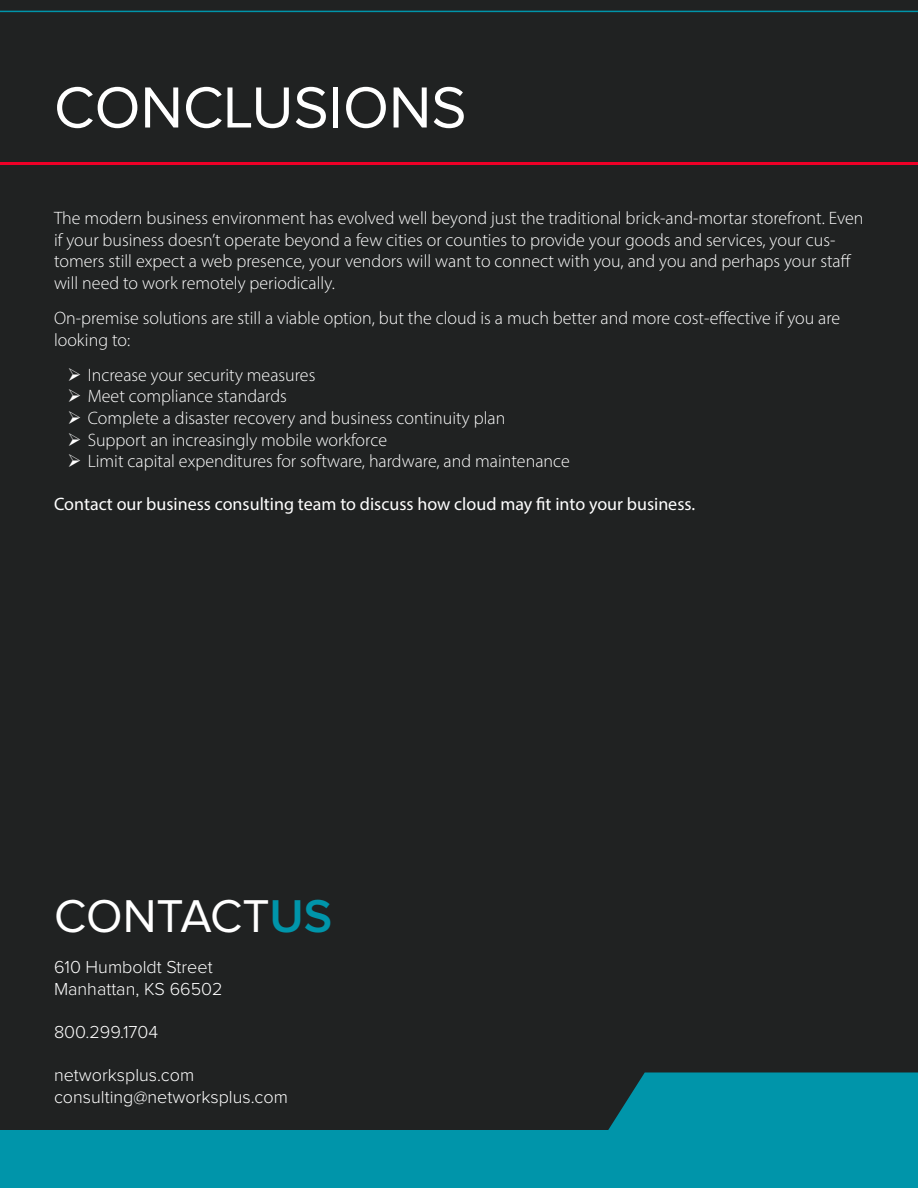
<style>
.page{position:relative;width:918px;height:1188px;background:#202222}
.page>*{position:absolute;margin:0;border:0;box-sizing:border-box;transform-origin:0 0}
.t1{font:60px "Proxima Nova";color:#fff}
.t2{font:47.7px "Proxima Nova";color:#fff}
.t3{font:300 18px/21.6px "Myriad Pro";color:#fff}
.t4{font:300 18px/21.6px "Proxima Nova";color:#fff}
.t5{font:18px "Myriad Pro";color:#fff}
.s1{font-weight:600;color:#0095aa}
</style>
<div class="page">
<svg style="left:608px;top:1072px;width:310px;height:58px"></svg>
<div style="left:0;top:1130px;width:918px;height:58px;background:#0095aa"></div>
<hr style="left:0;top:11px;width:918px;height:1px;background:#0095aa">
<hr style="left:0;top:162px;width:918px;height:3px;background:#ef0027">
<h1 class="t1" style="left:54px;top:80px;width:414px">CONCLUSIONS</h1>
<p class="t3" style="left:54px;top:207px;width:811px">The modern business environment has evolved well beyond just the traditional brick-and-mortar storefront. Even if your business doesn’t operate beyond a few cities or counties to provide your goods and services, your cus&shy;tomers still expect a web presence, your vendors will want to connect with you, and you and perhaps your staff will need to work remotely periodically.</p>
<p class="t3" style="left:54px;top:307px;width:788px">On-premise solutions are still a viable option, but the cloud is a much better and more cost-effective if you are looking to:</p>
<p class="t3" style="left:88px;top:364px;width:484px">Increase your security measures<br>Meet compliance standards<br>Complete a disaster recovery and business continuity plan<br>Support an increasingly mobile workforce<br>Limit capital expenditures for software, hardware, and maintenance</p>
<p class="t5" style="left:54px;top:493px;width:643px">Contact our business consulting team to discuss how cloud may fit into your business.</p>
<h2 class="t2" style="left:54px;top:894px;width:280px">CONTACT<span class="s1">US</span></h2>
<p class="t4" style="left:54px;top:957px;width:170px">610 Humboldt Street<br>Manhattan, KS 66502</p>
<p class="t4" style="left:54px;top:1022px;width:106px">800.299.1704</p>
<p class="t4" style="left:54px;top:1065px;width:235px">networksplus.com consulting@networksplus.com</p>
</div>
